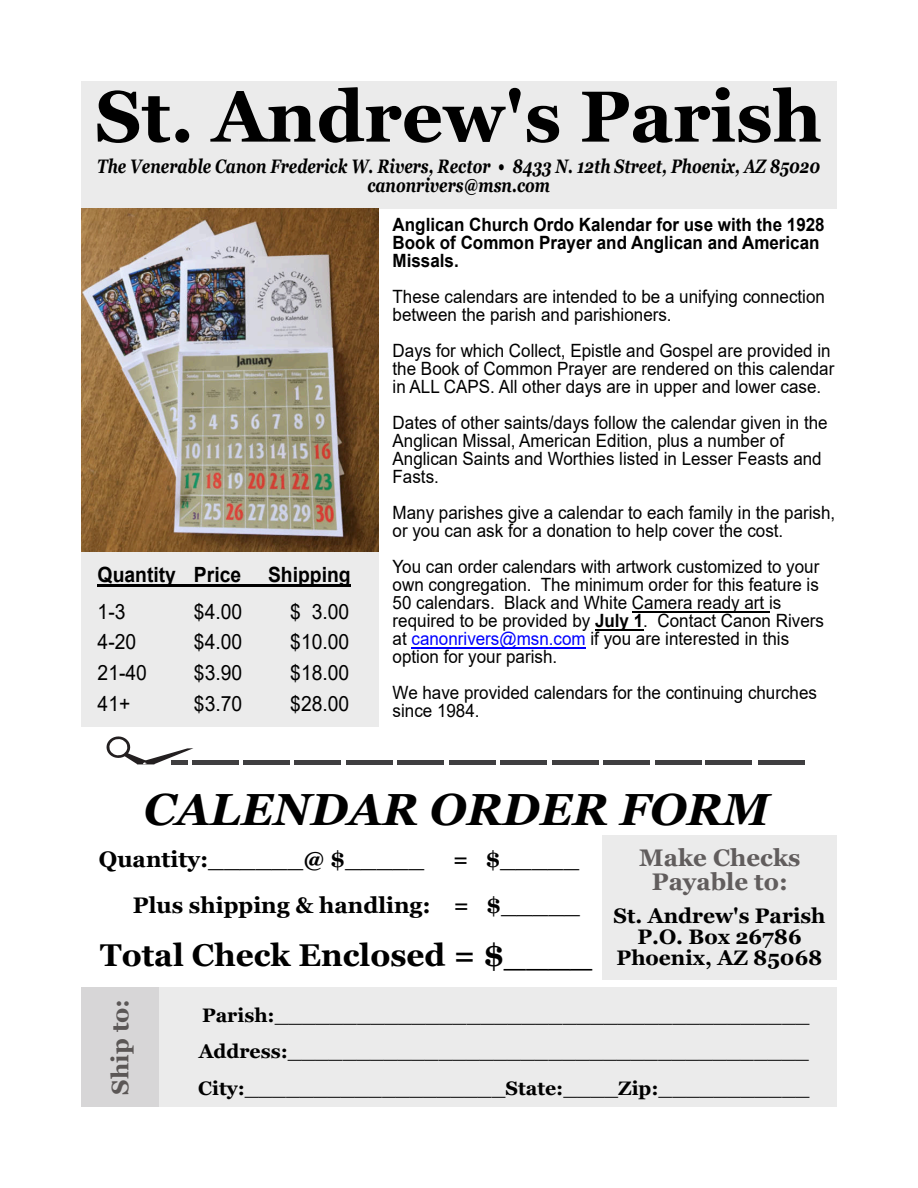
<style>
.page{position:relative;width:918px;height:1188px;background:#fff}
.page>*{position:absolute;margin:0;border:0;box-sizing:border-box;transform-origin:0 0}
.t1{font:700 72px "Georgia";color:#000}
.t2{font:italic 700 45px "Georgia";color:#000}
.t3{font:700 31.5px "Georgia";color:#000}
.t4{font:700 24px/24px "Georgia";color:#615d5d;text-align:center}
.t5{font:700 24px "Georgia";color:#5b5756}
.t6{font:700 22.5px/46.2px "Georgia";color:#000;text-align:right}
.t7{font:21px "Arial";color:#000;scale:.92 1}
.t8{font:700 21px/21px "Georgia";color:#000;text-align:center}
.t9{font:700 21px "Arial";color:#000;scale:.92 1}
.t10{font:700 19.5px/36.2px "Georgia";color:#000;text-align:justify}
.t11{font:italic 700 19.5px/19.5px "Georgia";color:#000;text-align:center;scale:.78 1}
.t12{font:18.3px/18px "Arial";color:#000;scale:.93 1}
.t13{font:700 18.3px/18px "Arial";color:#000;scale:.93 1}
.s1{font-weight:700}
.s2{color:#00f}
.s3{font-size:21px}
</style>
<div class="page">
<div style="left:81px;top:552px;width:297px;height:175px;background:#ebebeb"></div>
<div style="left:602px;top:836px;width:235px;height:144px;background:#ebebeb"></div>
<div style="left:81px;top:988px;width:756px;height:119px;background:#ebebeb"></div>
<div style="left:81px;top:81px;width:756px;height:128px;background:#ebebeb"></div>
<svg style="left:106px;top:736px;width:87px;height:28px"></svg>
<hr style="left:243px;top:761px;width:47px;height:4px;background:#3f3e40">
<hr style="left:192px;top:761px;width:47px;height:4px;background:#3f3e40">
<hr style="left:171px;top:761px;width:17px;height:4px;background:#3f3e40">
<hr style="left:603px;top:761px;width:47px;height:4px;background:#3f3e40">
<hr style="left:655px;top:761px;width:47px;height:4px;background:#3f3e40">
<hr style="left:706px;top:761px;width:46px;height:4px;background:#3f3e40">
<hr style="left:758px;top:761px;width:47px;height:4px;background:#3f3e40">
<hr style="left:552px;top:761px;width:46px;height:4px;background:#3f3e40">
<hr style="left:500px;top:761px;width:47px;height:4px;background:#3f3e40">
<hr style="left:449px;top:761px;width:47px;height:4px;background:#3f3e40">
<hr style="left:397px;top:761px;width:47px;height:4px;background:#3f3e40">
<hr style="left:346px;top:761px;width:47px;height:4px;background:#3f3e40">
<hr style="left:295px;top:761px;width:46px;height:4px;background:#3f3e40">
<hr style="left:98px;top:584px;width:253px;height:2px;background:#000">
<div style="left:81px;top:988px;width:77px;height:119px;background:#d7d6d7"></div>
<hr style="left:632px;top:611px;width:137px;height:1px;background:#000">
<hr style="left:595px;top:629px;width:48px;height:2px;background:#000">
<hr style="left:412px;top:647px;width:174px;height:1px;background:#00f">
<img style="left:81px;top:209px;width:297px;height:343px">
<h1 class="t1" style="left:95px;top:87px;width:728px">St. Andrew's Parish</h1>
<p class="t11" style="left:97px;top:158px;width:928px">The Venerable Canon Frederick W. Rivers, Rector • 8433 N. 12th Street, Phoenix, AZ 85020 canonrivers@msn.com</p>
<p class="t13" style="left:393px;top:217px;width:466px">Anglican Church Ordo Kalendar for use with the 1928<br>Book of Common Prayer and Anglican and American<br>Missals.</p>
<p class="t12" style="left:393px;top:289px;width:466px">These calendars are intended to be a unifying connection between the parish and parishioners.</p>
<p class="t12" style="left:393px;top:343px;width:477px">Days for which Collect, Epistle and Gospel are provided in the Book of Common Prayer are rendered on this calendar in ALL CAPS. All other days are in upper and lower case.</p>
<p class="t12" style="left:393px;top:415px;width:469px">Dates of other saints/days follow the calendar given in the Anglican Missal, American Edition, plus a number of Anglican Saints and Worthies listed in Lesser Feasts and Fasts.</p>
<p class="t12" style="left:393px;top:505px;width:478px">Many parishes give a calendar to each family in the parish, or you can ask for a donation to help cover the cost.</p>
<p class="t12" style="left:393px;top:559px;width:465px">You can order calendars with artwork customized to your own congregation. The minimum order for this feature is 50 calendars. Black and White Camera ready art is required to be provided by <span class="s1">July 1</span>. Contact Canon Rivers at <span class="s2">canonrivers@msn.com</span> if you are interested in this option for your parish.</p>
<p class="t12" style="left:393px;top:685px;width:458px">We have provided calendars for the continuing churches since 1984.</p>
<p class="t9" style="left:98px;top:567px;width:158px">Quantity Price</p>
<p class="t9" style="left:268px;top:567px;width:91px">Shipping</p>
<p class="t7" style="left:98px;top:603px;width:32px">1-3</p>
<p class="t7" style="left:194px;top:603px;width:54px">$4.00</p>
<p class="t7" style="left:290px;top:603px;width:66px">$ 3.00</p>
<p class="t7" style="left:98px;top:634px;width:44px">4-20</p>
<p class="t7" style="left:194px;top:634px;width:54px">$4.00</p>
<p class="t7" style="left:290px;top:634px;width:66px">$10.00</p>
<p class="t7" style="left:98px;top:665px;width:55px">21-40</p>
<p class="t7" style="left:194px;top:665px;width:54px">$3.90</p>
<p class="t7" style="left:290px;top:665px;width:66px">$18.00</p>
<p class="t7" style="left:98px;top:695px;width:37px">41+</p>
<p class="t7" style="left:194px;top:695px;width:54px">$3.70</p>
<p class="t7" style="left:290px;top:695px;width:66px">$28.00</p>
<h2 class="t2" style="left:144px;top:791px;width:627px">CALENDAR ORDER FORM</h2>
<p class="t6" style="left:99px;top:838px;width:327px">Quantity:______@ $_____</p>
<h3 class="t4" style="left:639px;top:848px;width:163px">Make Checks<br>Payable to:</h3>
<p class="t8" style="left:614px;top:907px;width:213px">St. Andrew's Parish<br>P.O. Box 26786</p>
<p class="t6" style="left:133px;top:838px;width:449px">= $_____<br>Plus shipping &amp; handling: = $_____</p>
<h3 class="t3" style="left:100px;top:942px;width:724px">Total Check Enclosed = $____ <span class="s3">Phoenix, AZ 85068</span></h3>
<h3 class="t5" style="left:110px;top:1095px;width:97px;rotate:-90deg">Ship to:</h3>
<p class="t10" style="left:198px;top:999px;width:613px">Parish:_______________________________________ Address:______________________________________ City:___________________State:____Zip:___________</p>
</div>
